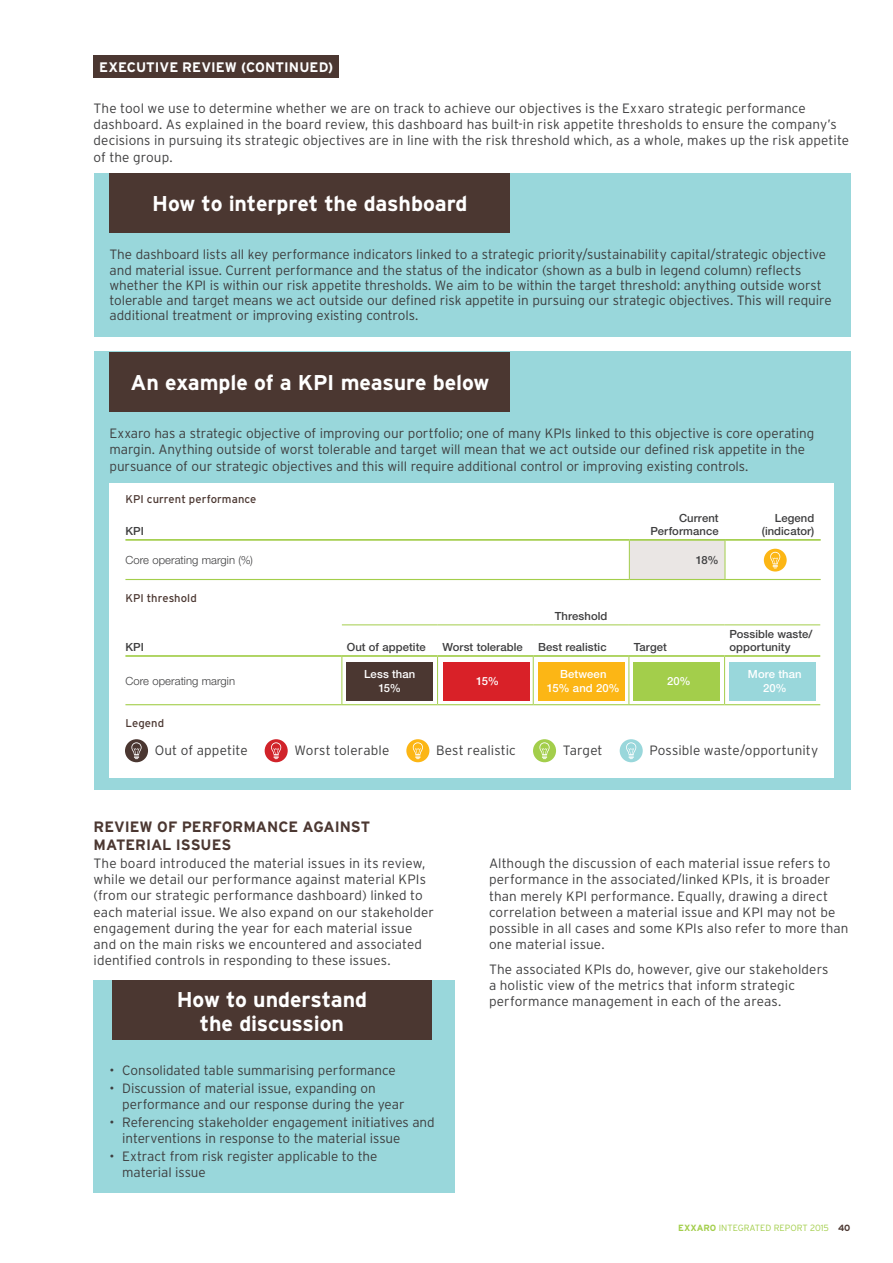
<style>
.page{position:relative;width:893px;height:1263px;background:#fff}
.page>*{position:absolute;margin:0;border:0;box-sizing:border-box;transform-origin:0 0}
.t1{font:700 21.3px/23.5px "Interstate";letter-spacing:-.005em;color:#fff;text-align:center}
.Heading_level_1{font:700 15px/18px "Interstate";color:#4b3731}
.Main_heading{font:700 13.8px "Interstate";color:#fff}
.Body_copy{font:300 13.5px/16.2px "Interstate";color:#3e3e3f}
.t2{font:500 11.25px/13.5px "Helvetica Neue LT Std";letter-spacing:.005em;color:#3e3e3f;text-align:right}
.t3{font:500 11.25px/13.5px "Helvetica Neue LT Std";letter-spacing:.01em;color:#fff;text-align:center}
.t4{font:300 11.25px "Helvetica Neue LT Std";letter-spacing:.005em;color:#3e3e3f}
.t5{font:11.25px "Interstate";letter-spacing:.005em;color:#4b3731}
.t6{font:300 9px "Interstate";color:#a3ce4b}
.s1{font-weight:700}
.s2{font-weight:700;color:#4b3731}
</style>
<div class="page">
<div style="left:94px;top:173px;width:756px;height:163px;background:#99d7db"></div>
<div style="left:109px;top:173px;width:401px;height:60px;background:#4b3731"></div>
<div style="left:94px;top:352px;width:756px;height:438px;background:#99d7db"></div>
<div style="left:109px;top:483px;width:725px;height:294px;background:#fff"></div>
<div style="left:729px;top:663px;width:87px;height:38px;background:#99d7db"></div>
<div style="left:634px;top:663px;width:86px;height:38px;background:#a3ce4b"></div>
<div style="left:538px;top:663px;width:86px;height:38px;background:#fcb615"></div>
<div style="left:443px;top:663px;width:86px;height:38px;background:#d92128"></div>
<div style="left:346px;top:663px;width:86px;height:38px;background:#4b3731"></div>
<div style="left:110px;top:352px;width:400px;height:59px;background:#4b3731"></div>
<div style="left:629px;top:540px;width:96px;height:39px;background:#eae6e4"></div>
<hr style="left:125px;top:539px;width:504px;height:2px;background:#a3ce4b">
<hr style="left:629px;top:539px;width:96px;height:2px;background:#a3ce4b">
<hr style="left:725px;top:539px;width:96px;height:2px;background:#a3ce4b">
<hr style="left:125px;top:579px;width:504px;height:1px;background:#a3ce4b">
<hr style="left:629px;top:579px;width:96px;height:1px;background:#a3ce4b">
<hr style="left:725px;top:579px;width:96px;height:1px;background:#a3ce4b">
<hr style="left:629px;top:541px;width:1px;height:38px;background:#a3ce4b">
<hr style="left:725px;top:541px;width:1px;height:38px;background:#a3ce4b">
<div style="left:764px;top:549px;width:23px;height:22px;background:#fcb615;border-radius:50%"></div>
<svg style="left:770px;top:552px;width:10px;height:16px"></svg>
<hr style="left:342px;top:625px;width:96px;height:1px;background:#a3ce4b">
<hr style="left:438px;top:625px;width:95px;height:1px;background:#a3ce4b">
<hr style="left:533px;top:625px;width:96px;height:1px;background:#a3ce4b">
<hr style="left:629px;top:625px;width:96px;height:1px;background:#a3ce4b">
<hr style="left:725px;top:625px;width:95px;height:1px;background:#a3ce4b">
<hr style="left:125px;top:655px;width:217px;height:2px;background:#a3ce4b">
<hr style="left:342px;top:655px;width:96px;height:2px;background:#a3ce4b">
<hr style="left:438px;top:655px;width:95px;height:2px;background:#a3ce4b">
<hr style="left:533px;top:655px;width:96px;height:2px;background:#a3ce4b">
<hr style="left:629px;top:655px;width:96px;height:2px;background:#a3ce4b">
<hr style="left:725px;top:655px;width:95px;height:2px;background:#a3ce4b">
<hr style="left:125px;top:704px;width:217px;height:1px;background:#a3ce4b">
<hr style="left:342px;top:704px;width:96px;height:1px;background:#a3ce4b">
<hr style="left:438px;top:704px;width:95px;height:1px;background:#a3ce4b">
<hr style="left:533px;top:704px;width:96px;height:1px;background:#a3ce4b">
<hr style="left:629px;top:704px;width:96px;height:1px;background:#a3ce4b">
<hr style="left:725px;top:704px;width:95px;height:1px;background:#a3ce4b">
<hr style="left:342px;top:657px;width:1px;height:47px;background:#a3ce4b">
<hr style="left:437px;top:657px;width:1px;height:47px;background:#a3ce4b">
<hr style="left:533px;top:657px;width:1px;height:47px;background:#a3ce4b">
<hr style="left:629px;top:657px;width:1px;height:47px;background:#a3ce4b">
<hr style="left:724px;top:657px;width:1px;height:47px;background:#a3ce4b">
<div style="left:125px;top:739px;width:23px;height:23px;background:#4b3731;border-radius:50%"></div>
<svg style="left:131px;top:742px;width:11px;height:17px"></svg>
<div style="left:265px;top:739px;width:23px;height:23px;background:#d1232a;border-radius:50%"></div>
<svg style="left:271px;top:742px;width:10px;height:17px"></svg>
<div style="left:406px;top:739px;width:23px;height:23px;background:#fcb615;border-radius:50%"></div>
<svg style="left:413px;top:742px;width:10px;height:17px"></svg>
<div style="left:533px;top:739px;width:23px;height:23px;background:#a3ce4b;border-radius:50%"></div>
<svg style="left:539px;top:742px;width:11px;height:17px"></svg>
<div style="left:620px;top:739px;width:23px;height:23px;background:#99d7db;border-radius:50%"></div>
<svg style="left:626px;top:742px;width:10px;height:17px"></svg>
<div style="left:94px;top:55px;width:245px;height:23px;background:#4b3731"></div>
<div style="left:94px;top:980px;width:361px;height:213px;background:#99d7db"></div>
<div style="left:112px;top:980px;width:320px;height:60px;background:#4b3731"></div>
<p class="Main_heading" style="left:99px;top:59px;width:236px">EXECUTIVE REVIEW (CONTINUED)</p>
<p class="Body_copy" style="left:94px;top:100px;width:757px">The tool we use to determine whether we are on track to achieve our objectives is the Exxaro strategic performance dashboard. As explained in the board review, this dashboard has built-in risk appetite thresholds to ensure the company’s decisions in pursuing its strategic objectives are in line with the risk threshold which, as a whole, makes up the risk appetite of the group.</p>
<p class="t1" style="left:152px;top:192px;width:317px">How to interpret the dashboard</p>
<p class="Body_copy" style="left:109px;top:247px;width:724px;line-height:15.1px">The dashboard lists all key performance indicators linked to a strategic priority/sustainability capital/strategic objective and material issue. Current performance and the status of the indicator (shown as a bulb in legend column) reflects whether the KPI is within our risk appetite thresholds. We aim to be within the target threshold: anything outside worst tolerable and target means we act outside our defined risk appetite in pursuing our strategic objectives. This will require additional treatment or improving existing controls.</p>
<p class="t1" style="left:131px;top:371px;width:360px">An example of a KPI measure below</p>
<p class="Body_copy" style="left:109px;top:425px;width:706px">Exxaro has a strategic objective of improving our portfolio; one of many KPIs linked to this objective is core operating margin. Anything outside of worst tolerable and target will mean that we act outside our defined risk appetite in the pursuance of our strategic objectives and this will require additional control or improving existing controls.</p>
<p class="t5" style="left:125px;top:493px;width:133px">KPI current performance</p>
<p class="t2" style="left:125px;top:524px;width:20px">KPI</p>
<p class="t2" style="left:651px;top:511px;width:70px">Current<br>Performance</p>
<p class="t2" style="left:762px;top:511px;width:54px">Legend (indicator)</p>
<p class="t4" style="left:125px;top:553px;width:129px">Core operating margin (%)</p>
<p class="t2" style="left:696px;top:553px;width:24px">18%</p>
<p class="t5" style="left:125px;top:591px;width:73px">KPI threshold</p>
<p class="t2" style="left:555px;top:609px;width:54px">Threshold</p>
<p class="t2" style="left:125px;top:640px;width:20px">KPI</p>
<p class="t2" style="left:347px;top:640px;width:80px">Out of appetite</p>
<p class="t2" style="left:442px;top:640px;width:82px">Worst tolerable</p>
<p class="t2" style="left:538px;top:640px;width:70px">Best realistic</p>
<p class="t2" style="left:634px;top:640px;width:35px">Target</p>
<p class="t2" style="left:729px;top:627px;width:85px;text-align:left">Possible waste/ opportunity</p>
<p class="t4" style="left:125px;top:674px;width:111px">Core operating margin</p>
<p class="t3" style="left:364px;top:667px;width:53px">Less than<br>15%</p>
<p class="t3" style="left:476px;top:674px;width:24px">15%</p>
<p class="t3" style="left:547px;top:667px;width:74px">Between<br>15% and 20%</p>
<p class="t3" style="left:667px;top:674px;width:25px">20%</p>
<p class="t3" style="left:748px;top:667px;width:55px">More than<br>20%</p>
<p class="t5" style="left:125px;top:717px;width:40px">Legend</p>
<p class="Body_copy" style="left:155px;top:742px;width:94px">Out of appetite</p>
<p class="Body_copy" style="left:294px;top:742px;width:96px">Worst tolerable</p>
<p class="Body_copy" style="left:436px;top:742px;width:81px">Best realistic</p>
<p class="Body_copy" style="left:563px;top:742px;width:41px">Target</p>
<p class="Body_copy" style="left:649px;top:742px;width:170px">Possible waste/opportunity</p>
<p class="Heading_level_1" style="left:94px;top:817px;width:278px">REVIEW OF PERFORMANCE AGAINST<br>MATERIAL ISSUES</p>
<p class="Body_copy" style="left:94px;top:855px;width:342px">The board introduced the material issues in its review, while we detail our performance against material KPIs (from our strategic performance dashboard) linked to each material issue. We also expand on our stakeholder engagement during the year for each material issue and on the main risks we encountered and associated identified controls in responding to these issues.</p>
<p class="t1" style="left:177px;top:988px;width:192px">How to understand the discussion</p>
<p class="Body_copy" style="left:109px;top:1062px;width:288px">• Consolidated table summarising performance</p>
<p class="Body_copy" style="left:122px;top:1080px;width:284px;text-indent:-13px">• Discussion of material issue, expanding on performance and our response during the year</p>
<p class="Body_copy" style="left:122px;top:1114px;width:314px;text-indent:-13px">• Referencing stakeholder engagement initiatives and interventions in response to the material issue</p>
<p class="Body_copy" style="left:122px;top:1148px;width:257px;text-indent:-13px">• Extract from risk register applicable to the material issue</p>
<p class="Body_copy" style="left:489px;top:855px;width:361px">Although the discussion of each material issue refers to performance in the associated/linked KPIs, it is broader than merely KPI performance. Equally, drawing a direct correlation between a material issue and KPI may not be possible in all cases and some KPIs also refer to more than one material issue.</p>
<p class="Body_copy" style="left:489px;top:961px;width:341px">The associated KPIs do, however, give our stakeholders a holistic view of the metrics that inform strategic performance management in each of the areas.</p>
<p class="t6" style="left:678px;top:1223px;width:174px"><span class="s1">EXXARO</span> INTEGRATED REPORT 2015 <span class="s2">40</span></p>
</div>
